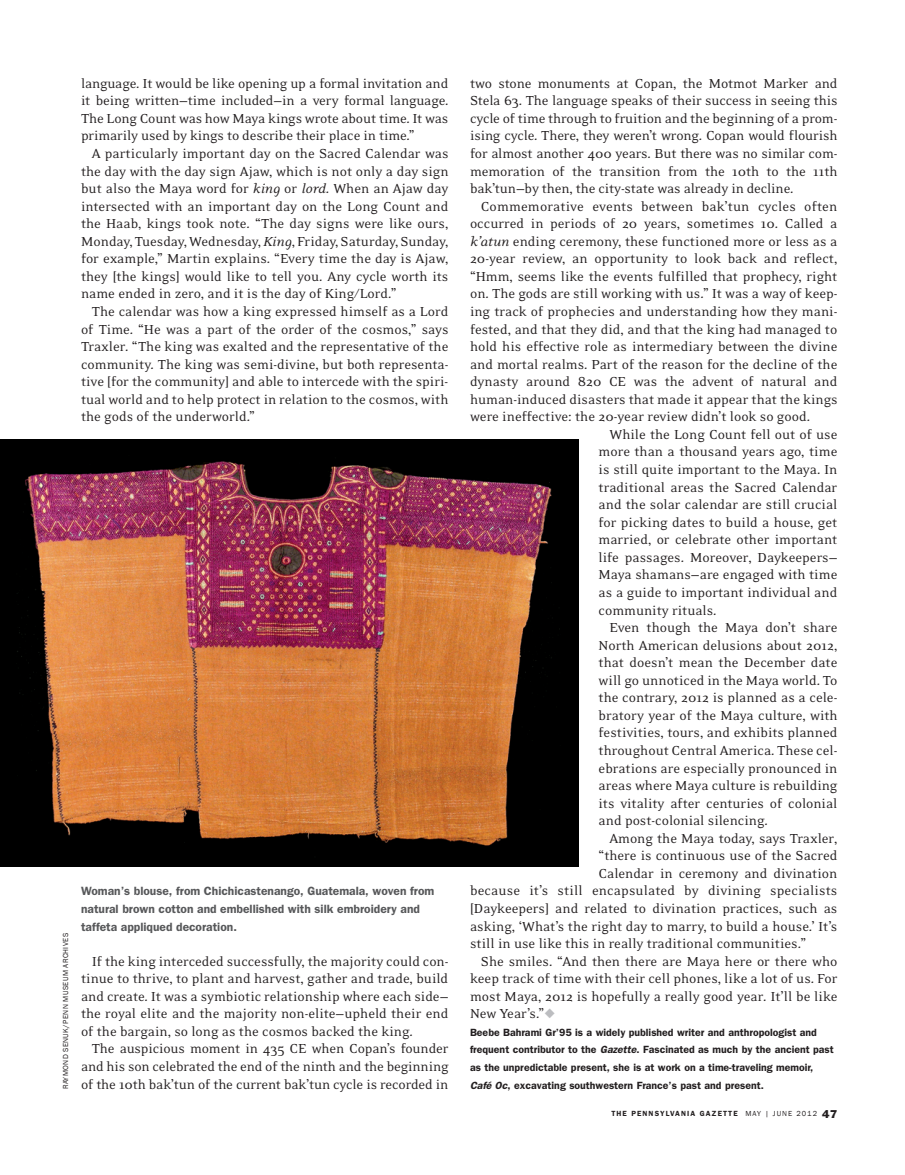
<style>
.page{position:relative;width:905px;height:1175px;background:#fff}
.page>*{position:absolute;margin:0;border:0;box-sizing:border-box;transform-origin:0 0}
.t1{font:15px/17.5px "Eidetic Neo";color:#231f20;text-align:justify}
.t2{font:600 12px/17.5px "Franklin Gothic";color:#57585a}
.t3{font:600 10.5px/17.5px "Franklin Gothic";color:#231f20}
.t4{font:600 7.5px "Franklin Gothic";letter-spacing:.145em;color:#231f20}
.t5{font:7.5px "Franklin Gothic";letter-spacing:.05em;color:#231f20}
.s1{font-style:italic}
.s2{color:#bcbdc0}
.s3{font-weight:400}
.s4{font-weight:400;font-size:10.5px}
</style>
<div class="page">
<img style="left:0;top:440px;width:578px;height:426px">
<p class="t1" style="left:81px;top:76px;width:369px">language. It would be like opening up a formal invitation and it being written—time included—in a very formal language.<br>The Long Count was how Maya kings wrote about time. It was primarily used by kings to describe their place in time.”</p>
<p class="t1" style="left:81px;top:146px;width:369px;text-indent:11px">A particularly important day on the Sacred Calendar was the day with the day sign Ajaw, which is not only a day sign but also the Maya word for <span class="s1">king</span> or <span class="s1">lord</span>. When an Ajaw day intersected with an important day on the Long Count and the Haab, kings took note. “The day signs were like ours, Monday, Tuesday, Wednesday, <span class="s1">King</span>, Friday, Saturday, Sunday, for example,” Martin explains. “Every time the day is Ajaw, they [the kings] would like to tell you. Any cycle worth its name ended in zero, and it is the day of King/Lord.”</p>
<p class="t1" style="left:81px;top:304px;width:369px;text-indent:11px">The calendar was how a king expressed himself as a Lord of Time. “He was a part of the order of the cosmos,” says Traxler. “The king was exalted and the representative of the community. The king was semi-divine, but both representa&shy;tive [for the community] and able to intercede with the spiri&shy;tual world and to help protect in relation to the cosmos, with the gods of the underworld.”</p>
<p class="t5" style="left:61px;top:1089px;width:158px;rotate:-90deg">RAYMOND SENUK/PENN MUSEUM ARCHIVES</p>
<p class="t2" style="left:81px;top:883px;width:355px">Woman’s blouse, from Chichicastenango, Guatemala, woven from natural brown cotton and embellished with silk embroidery and taffeta appliqued decoration.</p>
<p class="t1" style="left:81px;top:953px;width:369px;text-indent:11px">If the king interceded successfully, the majority could con&shy;tinue to thrive, to plant and harvest, gather and trade, build and create. It was a symbiotic relationship where each side— the royal elite and the majority non-elite—upheld their end of the bargain, so long as the cosmos backed the king.</p>
<p class="t1" style="left:81px;top:1041px;width:369px;text-indent:11px">The auspicious moment in 435 CE when Copan’s founder and his son celebrated the end of the ninth and the beginning of the 10th bak’tun of the current bak’tun cycle is recorded in</p>
<p class="t1" style="left:470px;top:76px;width:369px">two stone monuments at Copan, the Motmot Marker and Stela 63. The language speaks of their success in seeing this cycle of time through to fruition and the beginning of a prom&shy;ising cycle. There, they weren’t wrong. Copan would flourish for almost another 400 years. But there was no similar com&shy;memoration of the transition from the 10th to the 11th bak’tun—by then, the city-state was already in decline.</p>
<p class="t1" style="left:481px;top:198px;width:358px">Commemorative events between bak’tun cycles often</p>
<p class="t1" style="left:470px;top:216px;width:369px">occurred in periods of 20 years, sometimes 10. Called a</p>
<p class="t1" style="left:470px;top:234px;width:369px"><span class="s1">k’atun</span> ending ceremony, these functioned more or less as a</p>
<p class="t1" style="left:470px;top:251px;width:369px">20-year review, an opportunity to look back and reflect,</p>
<p class="t1" style="left:470px;top:269px;width:369px">“Hmm, seems like the events fulfilled that prophecy, right</p>
<p class="t1" style="left:470px;top:286px;width:369px">on. The gods are still working with us.” It was a way of keep-</p>
<p class="t1" style="left:470px;top:304px;width:369px">ing track of prophecies and understanding how they mani-</p>
<p class="t1" style="left:470px;top:321px;width:369px">fested, and that they did, and that the king had managed to</p>
<p class="t1" style="left:470px;top:339px;width:369px">hold his effective role as intermediary between the divine</p>
<p class="t1" style="left:470px;top:356px;width:369px">and mortal realms. Part of the reason for the decline of the</p>
<p class="t1" style="left:470px;top:374px;width:369px">dynasty around 820 CE was the advent of natural and</p>
<p class="t1" style="left:470px;top:391px;width:369px">human-induced disasters that made it appear that the kings</p>
<p class="t1" style="left:470px;top:409px;width:341px">were ineffective: the 20-year review didn’t look so good.</p>
<p class="t1" style="left:609px;top:427px;width:229px">While the Long Count fell out of use</p>
<p class="t1" style="left:598px;top:444px;width:240px">more than a thousand years ago, time</p>
<p class="t1" style="left:598px;top:462px;width:240px">is still quite important to the Maya. In</p>
<p class="t1" style="left:598px;top:479px;width:240px">traditional areas the Sacred Calendar</p>
<p class="t1" style="left:598px;top:497px;width:240px">and the solar calendar are still crucial</p>
<p class="t1" style="left:598px;top:514px;width:240px">for picking dates to build a house, get</p>
<p class="t1" style="left:598px;top:532px;width:240px">married, or celebrate other important</p>
<p class="t1" style="left:598px;top:549px;width:240px">life passages. Moreover, Daykeepers—</p>
<p class="t1" style="left:598px;top:567px;width:240px">Maya shamans—are engaged with time</p>
<p class="t1" style="left:598px;top:585px;width:240px">as a guide to important individual and</p>
<p class="t1" style="left:598px;top:602px;width:119px">community rituals.</p>
<p class="t1" style="left:609px;top:620px;width:229px">Even though the Maya don’t share</p>
<p class="t1" style="left:598px;top:637px;width:240px">North American delusions about 2012,</p>
<p class="t1" style="left:598px;top:655px;width:240px">that doesn’t mean the December date</p>
<p class="t1" style="left:598px;top:672px;width:240px">will go unnoticed in the Maya world. To</p>
<p class="t1" style="left:598px;top:690px;width:240px">the contrary, 2012 is planned as a cele-</p>
<p class="t1" style="left:598px;top:707px;width:240px">bratory year of the Maya culture, with</p>
<p class="t1" style="left:598px;top:725px;width:240px">festivities, tours, and exhibits planned</p>
<p class="t1" style="left:598px;top:742px;width:240px">throughout Central America. These cel-</p>
<p class="t1" style="left:598px;top:760px;width:240px">ebrations are especially pronounced in</p>
<p class="t1" style="left:598px;top:778px;width:240px">areas where Maya culture is rebuilding</p>
<p class="t1" style="left:598px;top:795px;width:240px">its vitality after centuries of colonial</p>
<p class="t1" style="left:598px;top:813px;width:171px">and post-colonial silencing.</p>
<p class="t1" style="left:609px;top:830px;width:229px">Among the Maya today, says Traxler,</p>
<p class="t1" style="left:598px;top:848px;width:240px">“there is continuous use of the Sacred</p>
<p class="t1" style="left:598px;top:865px;width:240px">Calendar in ceremony and divination</p>
<p class="t1" style="left:470px;top:883px;width:369px">because it’s still encapsulated by divining specialists</p>
<p class="t1" style="left:470px;top:900px;width:369px">[Daykeepers] and related to divination practices, such as</p>
<p class="t1" style="left:470px;top:918px;width:369px">asking, ‘What’s the right day to marry, to build a house.’ It’s</p>
<p class="t1" style="left:470px;top:936px;width:337px">still in use like this in really traditional communities.”</p>
<p class="t1" style="left:481px;top:953px;width:358px">She smiles. “And then there are Maya here or there who</p>
<p class="t1" style="left:470px;top:971px;width:369px">keep track of time with their cell phones, like a lot of us. For</p>
<p class="t1" style="left:470px;top:988px;width:369px">most Maya, 2012 is hopefully a really good year. It’ll be like</p>
<p class="t1" style="left:470px;top:1006px;width:86px">New Year’s.”<span class="s2">◆</span></p>
<p class="t3" style="left:470px;top:1024px;width:365px">Beebe Bahrami Gr’95 is a widely published writer and anthropologist and frequent contributor to the <span class="s1">Gazette</span>. Fascinated as much by the ancient past as the unpredictable present, she is at work on a time-traveling memoir, <span class="s1">Café Oc</span>, excavating southwestern France’s past and present.</p>
<p class="t4" style="left:611px;top:1110px;width:227px">THE PENNSYLVANIA GAZETTE <span class="s3">MAY | JUNE 2012</span> <span class="s4">47</span></p>
</div>
